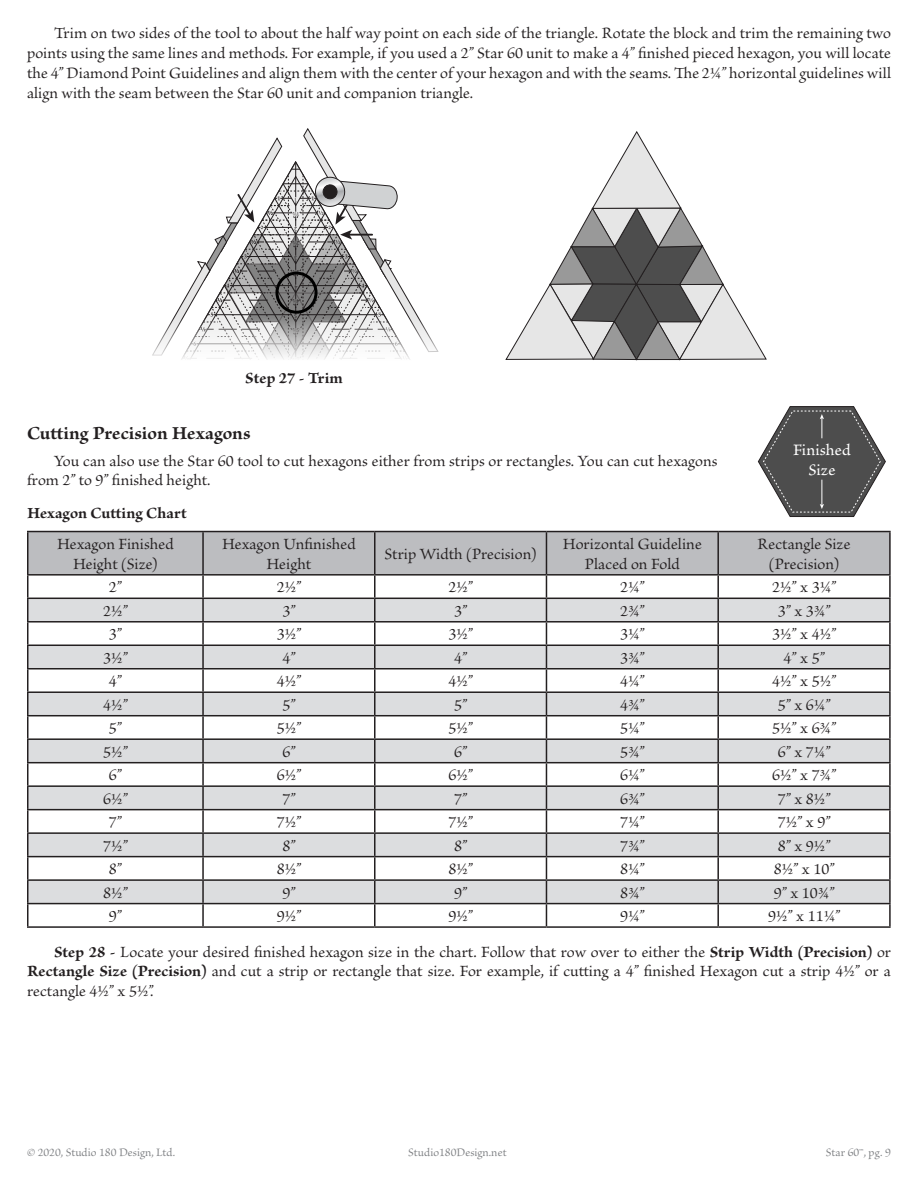
<style>
.page{position:relative;width:918px;height:1188px;background:#fff}
.page>*{position:absolute;margin:0;border:0;box-sizing:border-box;transform-origin:0 0}
.t1{font:700 19.5px "Brioso Pro";color:#231f20}
.t2{font:16.5px/19.8px "Brioso Pro";color:#231f20;text-align:center}
.t3{font:700 16.5px "Brioso Pro";color:#231f20}
.t4{font:16.5px/19.8px "Brioso Pro Capt";letter-spacing:.005em;color:#fff;text-align:center}
.t5{font:12px "Brioso Pro";color:#808285}
.s1{font-weight:700}
</style>
<div class="page">
<hr style="left:27px;top:531px;width:176px;height:1px;background:#231f20">
<hr style="left:203px;top:531px;width:172px;height:1px;background:#231f20">
<hr style="left:375px;top:531px;width:171px;height:1px;background:#231f20">
<hr style="left:546px;top:531px;width:172px;height:1px;background:#231f20">
<hr style="left:718px;top:531px;width:173px;height:1px;background:#231f20">
<hr style="left:889px;top:532px;width:2px;height:42px;background:#231f20">
<hr style="left:718px;top:574px;width:173px;height:2px;background:#231f20">
<hr style="left:889px;top:576px;width:2px;height:22px;background:#231f20">
<hr style="left:718px;top:598px;width:173px;height:1px;background:#231f20">
<hr style="left:889px;top:599px;width:2px;height:22px;background:#231f20">
<hr style="left:718px;top:621px;width:173px;height:2px;background:#231f20">
<hr style="left:889px;top:623px;width:2px;height:22px;background:#231f20">
<hr style="left:718px;top:645px;width:173px;height:1px;background:#231f20">
<hr style="left:889px;top:646px;width:2px;height:22px;background:#231f20">
<hr style="left:718px;top:668px;width:173px;height:1px;background:#231f20">
<hr style="left:889px;top:669px;width:2px;height:22px;background:#231f20">
<hr style="left:718px;top:691px;width:173px;height:2px;background:#231f20">
<hr style="left:889px;top:693px;width:2px;height:22px;background:#231f20">
<hr style="left:718px;top:715px;width:173px;height:1px;background:#231f20">
<hr style="left:889px;top:716px;width:2px;height:22px;background:#231f20">
<hr style="left:718px;top:738px;width:173px;height:2px;background:#231f20">
<hr style="left:889px;top:740px;width:2px;height:22px;background:#231f20">
<hr style="left:718px;top:762px;width:173px;height:1px;background:#231f20">
<hr style="left:889px;top:763px;width:2px;height:22px;background:#231f20">
<hr style="left:718px;top:785px;width:173px;height:2px;background:#231f20">
<hr style="left:889px;top:787px;width:2px;height:22px;background:#231f20">
<hr style="left:718px;top:809px;width:173px;height:1px;background:#231f20">
<hr style="left:889px;top:810px;width:2px;height:22px;background:#231f20">
<hr style="left:718px;top:832px;width:173px;height:2px;background:#231f20">
<hr style="left:889px;top:834px;width:2px;height:22px;background:#231f20">
<hr style="left:718px;top:856px;width:173px;height:1px;background:#231f20">
<hr style="left:889px;top:857px;width:2px;height:22px;background:#231f20">
<hr style="left:718px;top:879px;width:173px;height:2px;background:#231f20">
<hr style="left:889px;top:881px;width:2px;height:22px;background:#231f20">
<svg style="left:27px;top:532px;width:863px;height:394px"></svg>
<hr style="left:718px;top:903px;width:173px;height:1px;background:#231f20">
<hr style="left:717px;top:904px;width:2px;height:22px;background:#231f20">
<hr style="left:889px;top:904px;width:2px;height:22px;background:#231f20">
<hr style="left:27px;top:926px;width:176px;height:2px;background:#231f20">
<hr style="left:203px;top:926px;width:172px;height:2px;background:#231f20">
<hr style="left:375px;top:926px;width:171px;height:2px;background:#231f20">
<hr style="left:546px;top:926px;width:172px;height:2px;background:#231f20">
<hr style="left:718px;top:926px;width:173px;height:2px;background:#231f20">
<svg style="left:505px;top:131px;width:262px;height:230px"></svg>
<svg style="left:758px;top:406px;width:128px;height:111px"></svg>
<svg style="left:152px;top:128px;width:286px;height:232px"></svg>
<p class="t2" style="left:27px;top:24px;width:866px;text-align:justify;text-indent:27px">Trim on two sides of the tool to about the half way point on each side of the triangle. Rotate the block and trim the remaining two points using the same lines and methods. For example, if you used a 2” Star 60 unit to make a 4” finished pieced hexagon, you will locate the 4” Diamond Point Guidelines and align them with the center of your hexagon and with the seams. The 2¼” horizontal guidelines will align with the seam between the Star 60 unit and companion triangle.</p>
<p class="t3" style="left:245px;top:369px;width:99px">Step 27 - Trim</p>
<p class="t1" style="left:27px;top:422px;width:225px">Cutting Precision Hexagons</p>
<p class="t2" style="left:27px;top:451px;width:692px;text-align:left;text-indent:27px">You can also use the Star 60 tool to cut hexagons either from strips or rectangles. You can cut hexagons from 2” to 9” finished height.</p>
<p class="t4" style="left:793px;top:440px;width:59px">Finished<br>Size</p>
<p class="t3" style="left:27px;top:504px;width:161px">Hexagon Cutting Chart</p>
<p class="t2" style="left:57px;top:535px;width:118px">Hexagon Finished<br>Height (Size)</p>
<p class="t2" style="left:222px;top:535px;width:135px">Hexagon Unfinished<br>Height</p>
<p class="t2" style="left:385px;top:545px;width:154px">Strip Width (Precision)</p>
<p class="t2" style="left:563px;top:535px;width:140px">Horizontal Guideline<br>Placed on Fold</p>
<p class="t2" style="left:758px;top:535px;width:94px">Rectangle Size (Precision)</p>
<p class="t2" style="left:109px;top:578px;width:15px">2”</p>
<p class="t2" style="left:277px;top:578px;width:26px">2½”</p>
<p class="t2" style="left:448px;top:578px;width:26px">2½”</p>
<p class="t2" style="left:620px;top:578px;width:26px">2¼”</p>
<p class="t2" style="left:772px;top:578px;width:66px">2½” x 3¼”</p>
<p class="t2" style="left:103px;top:602px;width:26px">2½”</p>
<p class="t2" style="left:282px;top:602px;width:15px">3”</p>
<p class="t2" style="left:454px;top:602px;width:15px">3”</p>
<p class="t2" style="left:620px;top:602px;width:26px">2¾”</p>
<p class="t2" style="left:778px;top:602px;width:55px">3” x 3¾”</p>
<p class="t2" style="left:109px;top:625px;width:15px">3”</p>
<p class="t2" style="left:277px;top:625px;width:26px">3½”</p>
<p class="t2" style="left:448px;top:625px;width:26px">3½”</p>
<p class="t2" style="left:620px;top:625px;width:26px">3¼”</p>
<p class="t2" style="left:772px;top:625px;width:66px">3½” x 4½”</p>
<p class="t2" style="left:103px;top:649px;width:26px">3½”</p>
<p class="t2" style="left:282px;top:649px;width:15px">4”</p>
<p class="t2" style="left:454px;top:649px;width:15px">4”</p>
<p class="t2" style="left:620px;top:649px;width:26px">3¾”</p>
<p class="t2" style="left:784px;top:649px;width:43px">4” x 5”</p>
<p class="t2" style="left:109px;top:672px;width:15px">4”</p>
<p class="t2" style="left:277px;top:672px;width:26px">4½”</p>
<p class="t2" style="left:448px;top:672px;width:26px">4½”</p>
<p class="t2" style="left:620px;top:672px;width:26px">4¼”</p>
<p class="t2" style="left:772px;top:672px;width:66px">4½” x 5½”</p>
<p class="t2" style="left:103px;top:696px;width:26px">4½”</p>
<p class="t2" style="left:282px;top:696px;width:15px">5”</p>
<p class="t2" style="left:454px;top:696px;width:15px">5”</p>
<p class="t2" style="left:620px;top:696px;width:26px">4¾”</p>
<p class="t2" style="left:778px;top:696px;width:55px">5” x 6¼”</p>
<p class="t2" style="left:109px;top:719px;width:15px">5”</p>
<p class="t2" style="left:277px;top:719px;width:26px">5½”</p>
<p class="t2" style="left:448px;top:719px;width:26px">5½”</p>
<p class="t2" style="left:620px;top:719px;width:26px">5¼”</p>
<p class="t2" style="left:772px;top:719px;width:66px">5½” x 6¾”</p>
<p class="t2" style="left:103px;top:743px;width:26px">5½”</p>
<p class="t2" style="left:282px;top:743px;width:15px">6”</p>
<p class="t2" style="left:454px;top:743px;width:15px">6”</p>
<p class="t2" style="left:620px;top:743px;width:26px">5¾”</p>
<p class="t2" style="left:778px;top:743px;width:55px">6” x 7¼”</p>
<p class="t2" style="left:109px;top:766px;width:15px">6”</p>
<p class="t2" style="left:277px;top:766px;width:26px">6½”</p>
<p class="t2" style="left:448px;top:766px;width:26px">6½”</p>
<p class="t2" style="left:620px;top:766px;width:26px">6¼”</p>
<p class="t2" style="left:772px;top:766px;width:66px">6½” x 7¾”</p>
<p class="t2" style="left:103px;top:790px;width:26px">6½”</p>
<p class="t2" style="left:282px;top:790px;width:15px">7”</p>
<p class="t2" style="left:454px;top:790px;width:15px">7”</p>
<p class="t2" style="left:620px;top:790px;width:26px">6¾”</p>
<p class="t2" style="left:778px;top:790px;width:55px">7” x 8½”</p>
<p class="t2" style="left:109px;top:813px;width:15px">7”</p>
<p class="t2" style="left:277px;top:813px;width:26px">7½”</p>
<p class="t2" style="left:448px;top:813px;width:26px">7½”</p>
<p class="t2" style="left:620px;top:813px;width:26px">7¼”</p>
<p class="t2" style="left:778px;top:813px;width:55px">7½” x 9”</p>
<p class="t2" style="left:103px;top:837px;width:26px">7½”</p>
<p class="t2" style="left:282px;top:837px;width:15px">8”</p>
<p class="t2" style="left:454px;top:837px;width:15px">8”</p>
<p class="t2" style="left:620px;top:837px;width:26px">7¾”</p>
<p class="t2" style="left:778px;top:837px;width:55px">8” x 9½”</p>
<p class="t2" style="left:109px;top:860px;width:15px">8”</p>
<p class="t2" style="left:277px;top:860px;width:26px">8½”</p>
<p class="t2" style="left:448px;top:860px;width:26px">8½”</p>
<p class="t2" style="left:620px;top:860px;width:26px">8¼”</p>
<p class="t2" style="left:774px;top:860px;width:63px">8½” x 10”</p>
<p class="t2" style="left:103px;top:884px;width:26px">8½”</p>
<p class="t2" style="left:282px;top:884px;width:15px">9”</p>
<p class="t2" style="left:454px;top:884px;width:15px">9”</p>
<p class="t2" style="left:620px;top:884px;width:26px">8¾”</p>
<p class="t2" style="left:774px;top:884px;width:63px">9” x 10¾”</p>
<p class="t2" style="left:109px;top:907px;width:15px">9”</p>
<p class="t2" style="left:277px;top:907px;width:26px">9½”</p>
<p class="t2" style="left:448px;top:907px;width:26px">9½”</p>
<p class="t2" style="left:620px;top:907px;width:26px">9¼”</p>
<p class="t2" style="left:768px;top:907px;width:74px">9½” x 11¼”</p>
<p class="t2" style="left:27px;top:943px;width:865px;text-align:justify;text-indent:27px"><span class="s1">Step 28 -</span> Locate your desired finished hexagon size in the chart. Follow that row over to either the <span class="s1">Strip Width (Precision)</span> or <span class="s1">Rectangle Size (Precision)</span> and cut a strip or rectangle that size. For example, if cutting a 4” finished Hexagon cut a strip 4½” or a rectangle 4½” x 5½”.</p>
<p class="t5" style="left:27px;top:1146px;width:150px">© 2020, Studio 180 Design, Ltd.</p>
<p class="t5" style="left:408px;top:1146px;width:100px">Studio180Design.net</p>
<p class="t5" style="left:826px;top:1146px;width:67px">Star 60™, pg. 9</p>
</div>
